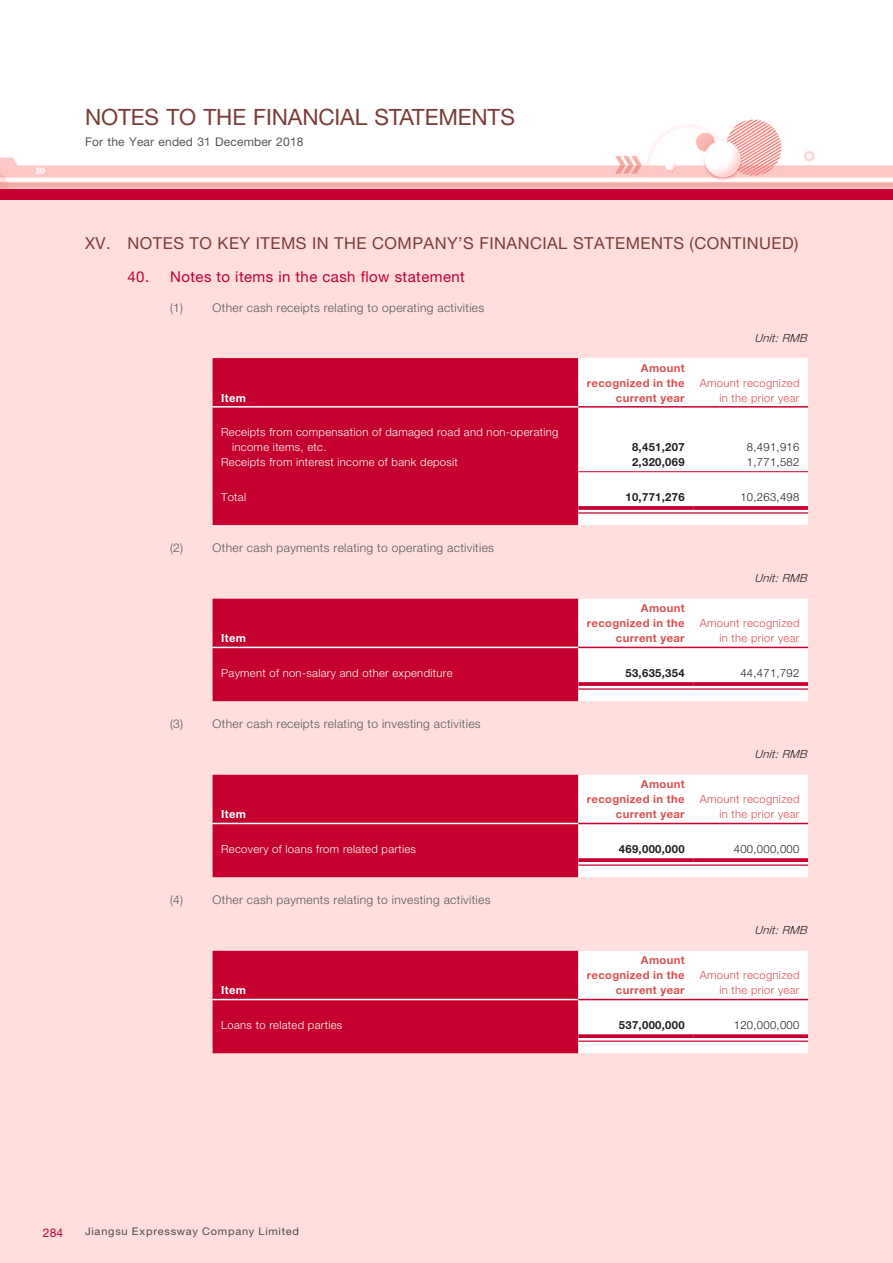
<style>
.page{position:relative;width:893px;height:1263px;background:#fff}
.page>*{position:absolute;margin:0;border:0;box-sizing:border-box;transform-origin:0 0}
.t1{font:22.5px "Helvetica Neue LT Std";letter-spacing:-.005em;color:#7a3d38}
.t2{font:16.5px "Helvetica Neue LT Std";letter-spacing:.03em;color:#7a3d38}
.t3{font:15px "Helvetica Neue LT Std";letter-spacing:.03em;color:#c5002e}
.t4{font:300 12px "Helvetica Neue LT Std";letter-spacing:.03em;color:#57585a}
.t5{font:12px "Helvetica Neue LT Std";letter-spacing:.015em;color:#57585a}
.t6{font:12px "Helvetica Neue LT Std";color:#c5002e}
.t7{font:300 11.25px/15px "Helvetica Neue LT Std";letter-spacing:.03em;color:#fff}
.t8{font:700 11.25px/15px "Helvetica Neue LT Std";letter-spacing:.03em;color:#d95053;text-align:right}
.t9{font:300 11.25px/15px "Helvetica Neue LT Std";letter-spacing:.03em;color:#d95053;text-align:right}
.t10{font:700 11.25px "Helvetica Neue LT Std";letter-spacing:.03em;color:#231f20}
.t11{font:300 11.25px "Helvetica Neue LT Std";letter-spacing:.03em;color:#231f20}
.t12{font:italic 300 11.25px "Helvetica Neue LT Std";color:#231f20}
.t13{font:700 11.25px "Helvetica Neue LT Std";letter-spacing:.03em;color:#fff}
.t14{font:10.5px "Helvetica Neue LT Std";letter-spacing:.065em;color:#4b4c4d;scale:1.05 1}
</style>
<div class="page">
<img style="left:0;top:119px;width:893px;height:70px">
<div style="left:0;top:189px;width:893px;height:11px;background:#c5002e"></div>
<div style="left:0;top:200px;width:893px;height:1063px;background:#ffdedd"></div>
<div style="left:213px;top:358px;width:365px;height:167px;background:#c5002e"></div>
<div style="left:578px;top:358px;width:230px;height:167px;background:#fff"></div>
<hr style="left:213px;top:406px;width:365px;height:2px;background:#fff">
<hr style="left:578px;top:406px;width:115px;height:2px;background:#c5002e">
<hr style="left:693px;top:406px;width:115px;height:2px;background:#c5002e">
<hr style="left:578px;top:471px;width:115px;height:1px;background:#c5002e">
<hr style="left:693px;top:471px;width:115px;height:1px;background:#c5002e">
<svg style="left:578px;top:506px;width:115px;height:4px"></svg>
<hr style="left:578px;top:512px;width:115px;height:2px;background:#c5002e">
<svg style="left:693px;top:506px;width:115px;height:4px"></svg>
<hr style="left:693px;top:512px;width:115px;height:2px;background:#c5002e">
<svg style="left:213px;top:599px;width:595px;height:102px;background:#da5d7a"></svg>
<hr style="left:213px;top:647px;width:365px;height:1px;background:#fff">
<hr style="left:578px;top:647px;width:115px;height:1px;background:#c5002e">
<hr style="left:693px;top:647px;width:115px;height:1px;background:#c5002e">
<svg style="left:578px;top:682px;width:115px;height:4px"></svg>
<hr style="left:578px;top:688px;width:115px;height:2px;background:#c5002e">
<svg style="left:693px;top:682px;width:115px;height:4px"></svg>
<hr style="left:693px;top:688px;width:115px;height:2px;background:#c5002e">
<svg style="left:213px;top:775px;width:595px;height:102px;background:#da5d7a"></svg>
<hr style="left:213px;top:823px;width:365px;height:1px;background:#fff">
<hr style="left:578px;top:823px;width:115px;height:1px;background:#c5002e">
<hr style="left:693px;top:823px;width:115px;height:1px;background:#c5002e">
<svg style="left:578px;top:858px;width:115px;height:4px"></svg>
<hr style="left:578px;top:864px;width:115px;height:2px;background:#c5002e">
<svg style="left:693px;top:858px;width:115px;height:4px"></svg>
<hr style="left:693px;top:864px;width:115px;height:2px;background:#c5002e">
<svg style="left:213px;top:951px;width:595px;height:102px;background:#da5c7a"></svg>
<hr style="left:213px;top:999px;width:365px;height:1px;background:#fff">
<hr style="left:578px;top:999px;width:115px;height:1px;background:#c5002e">
<hr style="left:693px;top:999px;width:115px;height:1px;background:#c5002e">
<svg style="left:578px;top:1034px;width:115px;height:4px"></svg>
<hr style="left:578px;top:1040px;width:115px;height:2px;background:#c5002e">
<svg style="left:693px;top:1034px;width:115px;height:4px"></svg>
<hr style="left:693px;top:1040px;width:115px;height:2px;background:#c5002e">
<h1 class="t1" style="left:85px;top:103px;width:431px">NOTES TO THE FINANCIAL STATEMENTS</h1>
<p class="t5" style="left:85px;top:134px;width:220px">For the Year ended 31 December 2018</p>
<h2 class="t2" style="left:85px;top:233px;width:715px">XV. NOTES TO KEY ITEMS IN THE COMPANY’S FINANCIAL STATEMENTS (CONTINUED)</h2>
<h3 class="t3" style="left:128px;top:267px;width:339px">40. Notes to items in the cash flow statement</h3>
<p class="t4" style="left:170px;top:300px;width:15px">(1)</p>
<p class="t4" style="left:213px;top:300px;width:273px">Other cash receipts relating to operating activities</p>
<p class="t12" style="left:754px;top:331px;width:57px">Unit:RMB</p>
<p class="t13" style="left:221px;top:391px;width:26px">Item</p>
<p class="t7" style="left:232px;top:424px;width:328px;text-indent:-11px">Receipts from compensation of damaged road and non-operating income items, etc.</p>
<p class="t8" style="left:587px;top:360px;width:99px">Amount recognized in the current year</p>
<p class="t9" style="left:700px;top:375px;width:101px">Amount recognized in the prior year</p>
<p class="t10" style="left:632px;top:440px;width:54px">8,451,207</p>
<p class="t11" style="left:747px;top:440px;width:54px">8,491,916</p>
<p class="t7" style="left:221px;top:454px;width:238px">Receipts from interest income of bank deposit</p>
<p class="t10" style="left:632px;top:455px;width:54px">2,320,069</p>
<p class="t11" style="left:747px;top:455px;width:54px">1,771,582</p>
<p class="t7" style="left:221px;top:489px;width:27px">Total</p>
<p class="t10" style="left:625px;top:490px;width:61px">10,771,276</p>
<p class="t11" style="left:740px;top:490px;width:61px">10,263,498</p>
<p class="t4" style="left:170px;top:541px;width:15px">(2)</p>
<p class="t4" style="left:213px;top:541px;width:283px">Other cash payments relating to operating activities</p>
<p class="t13" style="left:221px;top:631px;width:26px">Item</p>
<p class="t8" style="left:587px;top:600px;width:99px">Amount recognized in the current year</p>
<p class="t12" style="left:754px;top:571px;width:57px">Unit:RMB</p>
<p class="t9" style="left:700px;top:615px;width:101px">Amount recognized in the prior year</p>
<p class="t7" style="left:221px;top:665px;width:233px">Payment of non-salary and other expenditure</p>
<p class="t10" style="left:625px;top:666px;width:61px">53,635,354</p>
<p class="t11" style="left:740px;top:666px;width:61px">44,471,792</p>
<p class="t4" style="left:170px;top:717px;width:15px">(3)</p>
<p class="t4" style="left:213px;top:717px;width:270px">Other cash receipts relating to investing activities</p>
<p class="t13" style="left:221px;top:807px;width:26px">Item</p>
<p class="t8" style="left:587px;top:776px;width:99px">Amount recognized in the current year</p>
<p class="t12" style="left:754px;top:747px;width:57px">Unit:RMB</p>
<p class="t9" style="left:700px;top:791px;width:101px">Amount recognized in the prior year</p>
<p class="t7" style="left:221px;top:841px;width:196px">Recovery of loans from related parties</p>
<p class="t10" style="left:619px;top:842px;width:67px">469,000,000</p>
<p class="t11" style="left:734px;top:842px;width:67px">400,000,000</p>
<p class="t4" style="left:170px;top:893px;width:15px">(4)</p>
<p class="t4" style="left:213px;top:893px;width:279px">Other cash payments relating to investing activities</p>
<p class="t13" style="left:221px;top:983px;width:26px">Item</p>
<p class="t8" style="left:587px;top:952px;width:99px">Amount recognized in the current year</p>
<p class="t12" style="left:754px;top:923px;width:57px">Unit:RMB</p>
<p class="t9" style="left:700px;top:968px;width:101px">Amount recognized in the prior year</p>
<p class="t7" style="left:221px;top:1017px;width:123px">Loans to related parties</p>
<p class="t10" style="left:619px;top:1018px;width:67px">537,000,000</p>
<p class="t11" style="left:734px;top:1018px;width:67px">120,000,000</p>
<p class="t6" style="left:43px;top:1225px;width:22px">284</p>
<p class="t14" style="left:85px;top:1225px;width:205px">Jiangsu Expressway Company Limited</p>
</div>
